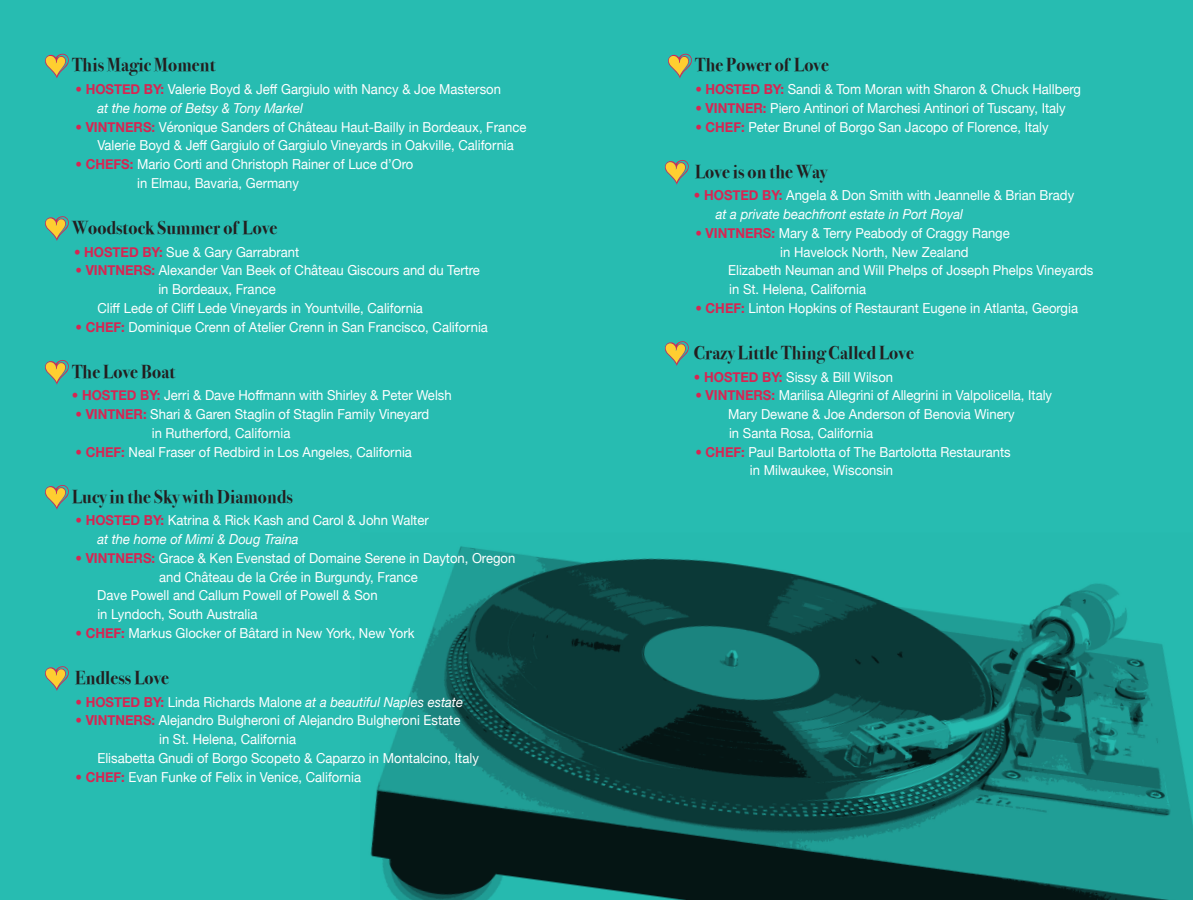
<style>
.page{position:relative;width:1193px;height:900px;background:#fff}
.page>*{position:absolute;margin:0;border:0;box-sizing:border-box;transform-origin:0 0}
.t1{font:700 18.75px "Bodoni Svty Two OSITCTT";letter-spacing:.01em;color:#231f20;scale:.95 1}
.t2{font:13.75px/18.8px "Helvetica Neue";color:#fff;scale:.95 1}
.t3{font:italic 13.75px "Helvetica Neue";color:#fff;scale:.95 1}
.s1{font-weight:500;color:#d72552}
.s2{font-weight:700;color:#d72552}
.s3{font-style:italic}
.s4{font-weight:500;font-style:normal;color:#d72552}
.s5{font-weight:700;font-style:normal;color:#d72552}
.s6{font-style:normal}
</style>
<div class="page">
<div style="left:0;top:0;width:596px;height:900px;background:#27bcb1"></div>
<div style="left:360px;top:0;width:832px;height:900px;background:#27bcb1"></div>
<img style="left:370px;top:546px;width:822px;height:354px">
<svg style="left:45px;top:53px;width:24px;height:26px"></svg>
<svg style="left:45px;top:216px;width:24px;height:25px"></svg>
<svg style="left:45px;top:360px;width:24px;height:25px"></svg>
<svg style="left:45px;top:485px;width:24px;height:25px"></svg>
<svg style="left:45px;top:666px;width:24px;height:25px"></svg>
<svg style="left:668px;top:53px;width:24px;height:26px"></svg>
<svg style="left:665px;top:160px;width:24px;height:25px"></svg>
<svg style="left:665px;top:341px;width:24px;height:25px"></svg>
<h1 class="t1" style="left:72px;top:54px;width:152px">This Magic Moment</h1>
<p class="t2" style="left:97px;top:81px;width:426px;text-indent:-22px"><span class="s1">•</span> <span class="s2">HOSTED BY:</span> Valerie Boyd &amp; Jeff Gargiulo with Nancy &amp; Joe Masterson <span class="s3">at the home of Betsy &amp; Tony Markel</span></p>
<p class="t2" style="left:97px;top:118px;width:453px;text-indent:-22px"><span class="s1">•</span> <span class="s2">VINTNERS:</span> Véronique Sanders of Château Haut-Bailly in Bordeaux, France<br>Valerie Boyd &amp; Jeff Gargiulo of Gargiulo Vineyards in Oakville, California</p>
<p class="t2" style="left:137px;top:156px;width:292px;text-indent:-62px"><span class="s1">•</span> <span class="s2">CHEFS:</span> Mario Corti and Christoph Rainer of Luce d’Oro in Elmau, Bavaria, Germany</p>
<h1 class="t1" style="left:72px;top:217px;width:218px">Woodstock Summer of Love</h1>
<p class="t2" style="left:74px;top:243px;width:238px"><span class="s1">•</span> <span class="s2">HOSTED BY:</span> Sue &amp; Gary Garrabrant</p>
<p class="t2" style="left:76px;top:262px;width:427px"><span class="s1">•</span> <span class="s2">VINTNERS:</span> Alexander Van Beek of Château Giscours and du Tertre</p>
<p class="t2" style="left:158px;top:281px;width:125px">in Bordeaux, France</p>
<p class="t2" style="left:97px;top:299px;width:344px">Cliff Lede of Cliff Lede Vineyards in Yountville, California</p>
<p class="t2" style="left:76px;top:318px;width:435px"><span class="s1">•</span> <span class="s2">CHEF:</span> Dominique Crenn of Atelier Crenn in San Francisco, California</p>
<h1 class="t1" style="left:72px;top:360px;width:110px">The Love Boat</h1>
<p class="t2" style="left:72px;top:387px;width:401px"><span class="s1">•</span> <span class="s2">HOSTED BY:</span> Jerri &amp; Dave Hoffmann with Shirley &amp; Peter Welsh</p>
<p class="t2" style="left:152px;top:406px;width:294px;text-indent:-76px"><span class="s1">•</span> <span class="s2">VINTNER:</span> Shari &amp; Garen Staglin of Staglin Family Vineyard in Rutherford, California</p>
<p class="t2" style="left:76px;top:443px;width:355px"><span class="s1">•</span> <span class="s2">CHEF:</span> Neal Fraser of Redbird in Los Angeles, California</p>
<h1 class="t1" style="left:72px;top:485px;width:234px">Lucy in the Sky with Diamonds</h1>
<p class="t2" style="left:97px;top:512px;width:350px;text-indent:-22px"><span class="s1">•</span> <span class="s2">HOSTED BY:</span> Katrina &amp; Rick Kash and Carol &amp; John Walter <span class="s3">at the home of Mimi &amp; Doug Traina</span></p>
<p class="t2" style="left:76px;top:549px;width:464px"><span class="s1">•</span> <span class="s2">VINTNERS:</span> Grace &amp; Ken Evenstad of Domaine Serene in Dayton, Oregon</p>
<p class="t2" style="left:159px;top:568px;width:274px">and Château de la Crée in Burgundy, France</p>
<p class="t2" style="left:97px;top:587px;width:297px">Dave Powell and Callum Powell of Powell &amp; Son</p>
<p class="t2" style="left:97px;top:606px;width:170px">in Lyndoch, South Australia</p>
<p class="t2" style="left:76px;top:624px;width:358px"><span class="s1">•</span> <span class="s2">CHEF:</span> Markus Glocker of Bâtard in New York, New York</p>
<h1 class="t1" style="left:75px;top:667px;width:100px">Endless Love</h1>
<p class="t3" style="left:76px;top:692px;width:409px"><span class="s4">•</span> <span class="s5">HOSTED BY:</span> <span class="s6">Linda Richards Malone</span> at a beautiful Naples estate</p>
<p class="t2" style="left:76px;top:712px;width:406px"><span class="s1">•</span> <span class="s2">VINTNERS:</span> Alejandro Bulgheroni of Alejandro Bulgheroni Estate</p>
<p class="t2" style="left:159px;top:731px;width:146px">in St. Helena, California</p>
<p class="t2" style="left:97px;top:749px;width:403px">Elisabetta Gnudi of Borgo Scopeto &amp; Caparzo in Montalcino, Italy</p>
<p class="t2" style="left:76px;top:768px;width:302px"><span class="s1">•</span> <span class="s2">CHEF:</span> Evan Funke of Felix in Venice, California</p>
<h1 class="t1" style="left:695px;top:54px;width:142px">The Power of Love</h1>
<p class="t2" style="left:695px;top:81px;width:407px"><span class="s1">•</span> <span class="s2">HOSTED BY:</span> Sandi &amp; Tom Moran with Sharon &amp; Chuck Hallberg</p>
<p class="t2" style="left:695px;top:99px;width:391px"><span class="s1">•</span> <span class="s2">VINTNER:</span> Piero Antinori of Marchesi Antinori of Tuscany, Italy</p>
<p class="t2" style="left:695px;top:118px;width:373px"><span class="s1">•</span> <span class="s2">CHEF:</span> Peter Brunel of Borgo San Jacopo of Florence, Italy</p>
<h1 class="t1" style="left:695px;top:160px;width:141px">Love is on the Way</h1>
<p class="t2" style="left:715px;top:187px;width:379px;text-indent:-22px"><span class="s1">•</span> <span class="s2">HOSTED BY:</span> Angela &amp; Don Smith with Jeannelle &amp; Brian Brady <span class="s3">at a private beachfront estate in Port Royal</span></p>
<p class="t2" style="left:695px;top:224px;width:332px"><span class="s1">•</span> <span class="s2">VINTNERS:</span> Mary &amp; Terry Peabody of Craggy Range</p>
<p class="t2" style="left:780px;top:243px;width:200px">in Havelock North, New Zealand</p>
<p class="t2" style="left:728px;top:262px;width:386px">Elizabeth Neuman and Will Phelps of Joseph Phelps Vineyards</p>
<p class="t2" style="left:729px;top:281px;width:146px">in St. Helena, California</p>
<p class="t2" style="left:695px;top:299px;width:404px"><span class="s1">•</span> <span class="s2">CHEF:</span> Linton Hopkins of Restaurant Eugene in Atlanta, Georgia</p>
<h1 class="t1" style="left:693px;top:342px;width:233px">Crazy Little Thing Called Love</h1>
<p class="t2" style="left:694px;top:368px;width:211px"><span class="s1">•</span> <span class="s2">HOSTED BY:</span> Sissy &amp; Bill Wilson</p>
<p class="t2" style="left:728px;top:387px;width:342px;text-indent:-33px"><span class="s1">•</span> <span class="s2">VINTNERS:</span> Marilisa Allegrini of Allegrini in Valpolicella, Italy<br>Mary Dewane &amp; Joe Anderson of Benovia Winery<br>in Santa Rosa, California</p>
<p class="t2" style="left:750px;top:443px;width:276px;text-indent:-54px"><span class="s1">•</span> <span class="s2">CHEF:</span> Paul Bartolotta of The Bartolotta Restaurants in Milwaukee, Wisconsin</p>
</div>
